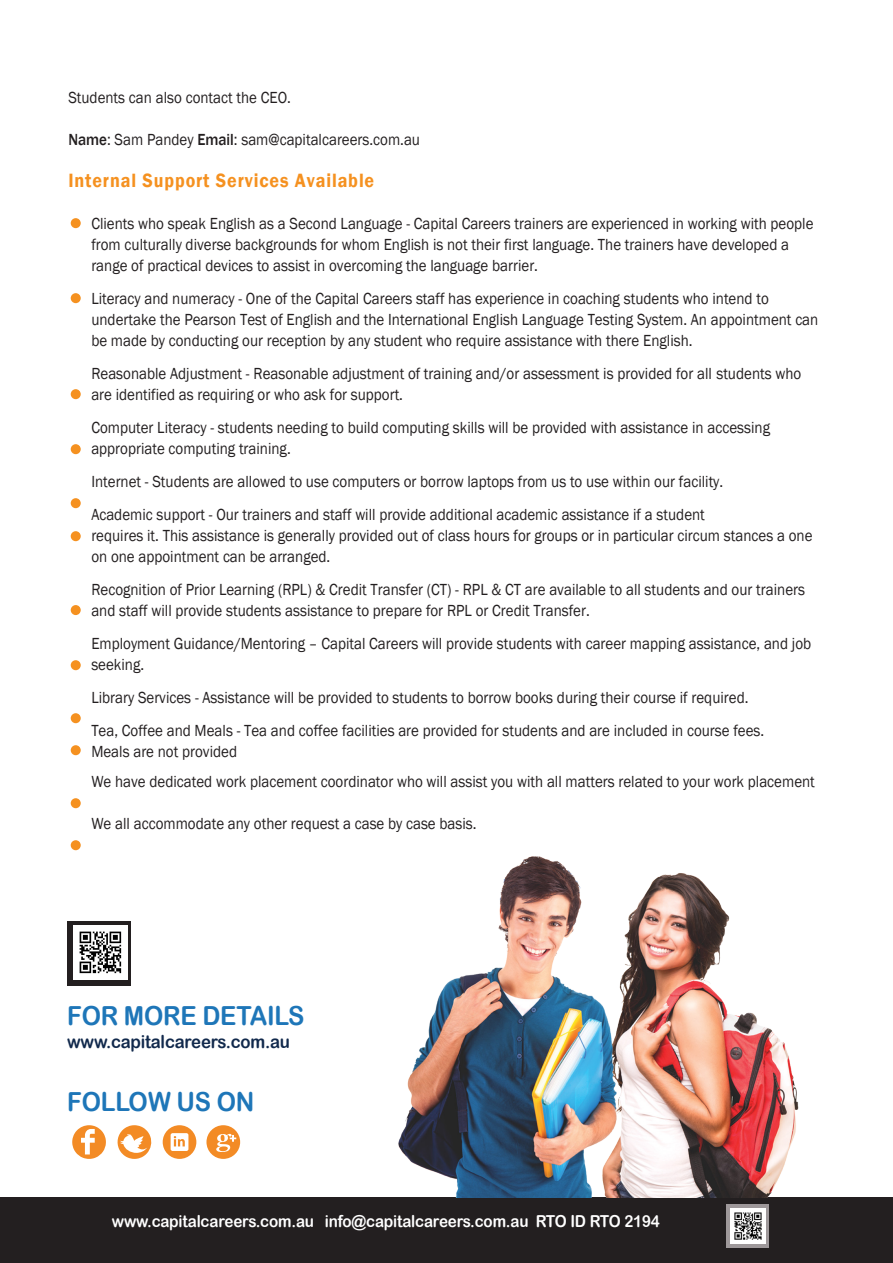
<style>
.page{position:relative;width:893px;height:1263px;background:#fff}
.page>*{position:absolute;margin:0;border:0;box-sizing:border-box;transform-origin:0 0}
.t1{font:26.25px "Arial Rounded MT Bold";letter-spacing:-.01em;color:#1e76b8;scale:.93 1}
.t2{font:600 19.8px "Franklin Gothic";letter-spacing:.05em;color:#f59120;scale:.91 1}
.t3{font:18px "Arial Rounded MT Bold";letter-spacing:-.01em;color:#11294c;scale:.93 1}
.t4{font:16.5px/21px "Franklin Gothic";color:#231f20;scale:.91 1}
.t5{font:16.5px "Arial Rounded MT Bold";letter-spacing:-.01em;color:#fff;scale:.92 1}
.s1{font-weight:500}
</style>
<div class="page">
<div style="left:0;top:1197px;width:893px;height:66px;background:#231f20"></div>
<img style="left:398px;top:856px;width:401px;height:341px">
<div style="left:71px;top:218px;width:10px;height:10px;background:#f59120;border-radius:50%"></div>
<div style="left:71px;top:293px;width:10px;height:10px;background:#f59120;border-radius:50%"></div>
<div style="left:71px;top:389px;width:10px;height:10px;background:#f59120;border-radius:50%"></div>
<div style="left:71px;top:444px;width:10px;height:10px;background:#f59120;border-radius:50%"></div>
<div style="left:71px;top:498px;width:10px;height:10px;background:#f59120;border-radius:50%"></div>
<div style="left:71px;top:531px;width:10px;height:10px;background:#f59120;border-radius:50%"></div>
<div style="left:71px;top:605px;width:10px;height:10px;background:#f59120;border-radius:50%"></div>
<div style="left:71px;top:660px;width:10px;height:10px;background:#f59120;border-radius:50%"></div>
<div style="left:71px;top:713px;width:10px;height:10px;background:#f59120;border-radius:50%"></div>
<div style="left:71px;top:745px;width:10px;height:10px;background:#f59120;border-radius:50%"></div>
<div style="left:71px;top:798px;width:10px;height:10px;background:#f59120;border-radius:50%"></div>
<div style="left:71px;top:840px;width:10px;height:10px;background:#f59120;border-radius:50%"></div>
<svg style="left:117px;top:1125px;width:35px;height:34px"></svg>
<svg style="left:163px;top:1125px;width:33px;height:34px"></svg>
<svg style="left:72px;top:1125px;width:34px;height:34px"></svg>
<svg style="left:206px;top:1125px;width:34px;height:34px"></svg>
<svg style="left:726px;top:1204px;width:42px;height:44px"></svg>
<img style="left:731px;top:1208px;width:35px;height:35px">
<svg style="left:68px;top:921px;width:63px;height:65px"></svg>
<img style="left:74px;top:926px;width:53px;height:54px">
<p class="t4" style="left:68px;top:87px;width:246px">Students can also contact the CEO.</p>
<p class="t4" style="left:68px;top:129px;width:388px"><span class="s1">Name</span>: Sam Pandey <span class="s1">Email</span>: sam@capitalcareers.com.au</p>
<p class="t2" style="left:68px;top:168px;width:338px">Internal Support Services Available</p>
<p class="t4" style="left:91px;top:214px;width:795px">Clients who speak English as a Second Language - Capital Careers trainers are experienced in working with people from culturally diverse backgrounds for whom English is not their first language. The trainers have developed a range of practical devices to assist in overcoming the language barrier.</p>
<p class="t4" style="left:91px;top:289px;width:800px">Literacy and numeracy - One of the Capital Careers staff has experience in coaching students who intend to undertake the Pearson Test of English and the International English Language Testing System. An appointment can be made by conducting our reception by any student who require assistance with there English.</p>
<p class="t4" style="left:91px;top:364px;width:782px">Reasonable Adjustment - Reasonable adjustment of training and/or assessment is provided for all students who are identified as requiring or who ask for support.</p>
<p class="t4" style="left:91px;top:418px;width:747px">Computer Literacy - students needing to build computing skills will be provided with assistance in accessing appropriate computing training.</p>
<p class="t4" style="left:91px;top:466px;width:696px;line-height:33px">Internet - Students are allowed to use computers or borrow laptops from us to use within our facility.<br>Academic support - Our trainers and staff will provide additional academic assistance if a student</p>
<p class="t4" style="left:91px;top:526px;width:794px">requires it. This assistance is generally provided out of class hours for groups or in particular circum stances a one on one appointment can be arranged.</p>
<p class="t4" style="left:91px;top:580px;width:786px">Recognition of Prior Learning (RPL) &amp; Credit Transfer (CT) - RPL &amp; CT are available to all students and our trainers and staff will provide students assistance to prepare for RPL or Credit Transfer.</p>
<p class="t4" style="left:91px;top:634px;width:793px">Employment Guidance/Mentoring – Capital Careers will provide students with career mapping assistance, and job seeking.</p>
<p class="t4" style="left:91px;top:682px;width:741px;line-height:33px">Library Services - Assistance will be provided to students to borrow books during their course if required.<br>Tea, Coffee and Meals - Tea and coffee facilities are provided for students and are included in course fees.</p>
<p class="t4" style="left:91px;top:737px;width:797px;line-height:30px">Meals are not provided<br>We have dedicated work placement coordinator who will assist you with all matters related to your work placement</p>
<p class="t4" style="left:91px;top:814px;width:425px">We all accommodate any other request a case by case basis.</p>
<h1 class="t1" style="left:67px;top:1000px;width:257px">FOR MORE DETAILS</h1>
<p class="t3" style="left:67px;top:1031px;width:241px">www.capitalcareers.com.au</p>
<h1 class="t1" style="left:67px;top:1086px;width:203px">FOLLOW US ON</h1>
<p class="t5" style="left:112px;top:1211px;width:597px">www.capitalcareers.com.au info@capitalcareers.com.au RTO ID RTO 2194</p>
</div>
